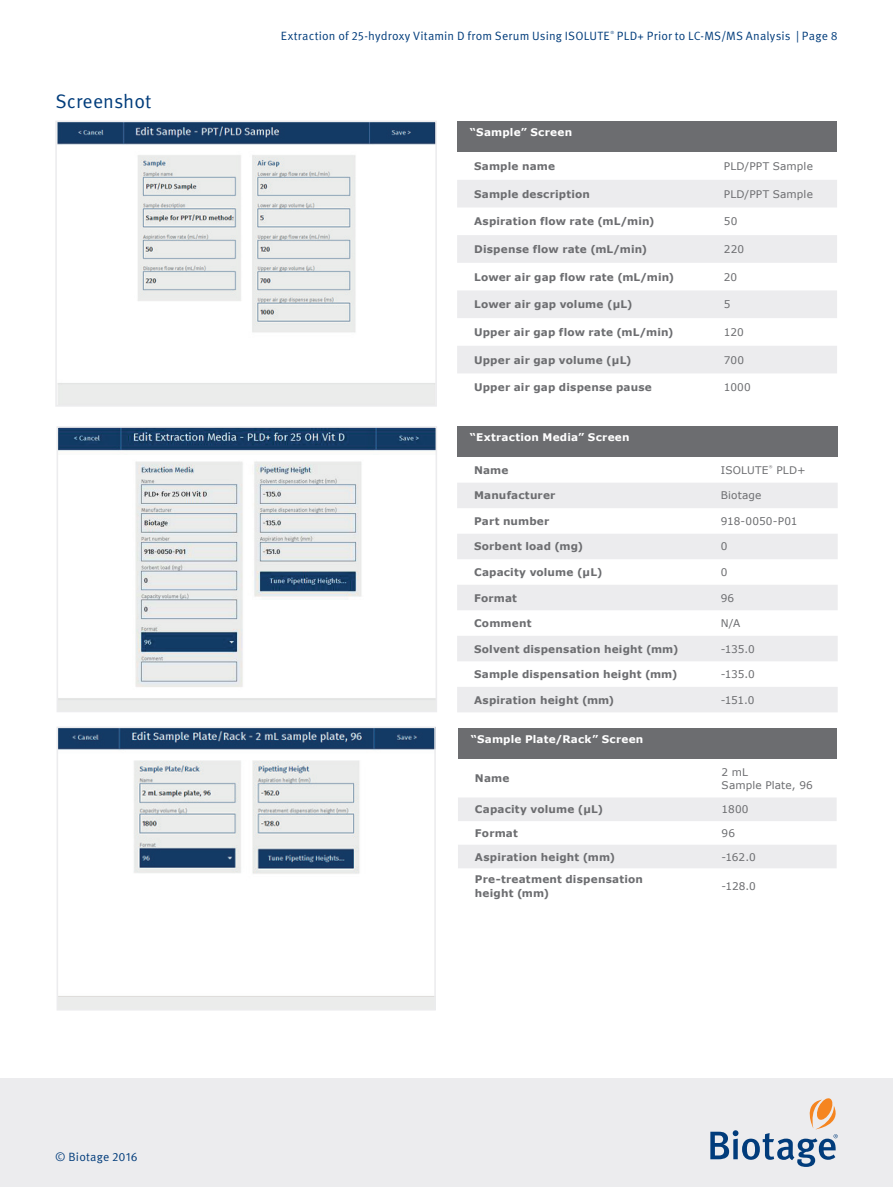
<style>
.page{position:relative;width:893px;height:1187px;background:#fff}
.page>*{position:absolute;margin:0;border:0;box-sizing:border-box;transform-origin:0 0}
.t1{font:19.5px "Meta OT Norm";letter-spacing:.005em;color:#013c7b}
.t2{font:12px "Meta OT Norm";letter-spacing:.015em;color:#013c7b}
.t3{font:700 10.5px/13.5px "Verdana";letter-spacing:.015em;color:#6c6d70}
.t4{font:10.5px/13.5px "Verdana";letter-spacing:.015em;color:#6c6d70}
.t5{font:700 10.5px "Verdana";letter-spacing:.025em;color:#fff}
.t6{font:4.35px "Meta OT Norm";color:#013c7b}
.t7{font:3.75px "Verdana";color:#6c6d70}
</style>
<div class="page">
<div style="left:0;top:1078px;width:893px;height:108px;background:#ececee"></div>
<svg style="left:710px;top:1098px;width:128px;height:68px"></svg>
<img style="left:58px;top:124px;width:376px;height:279px">
<div style="left:55px;top:121px;width:382px;height:285px;border:2px solid #ececee"></div>
<img style="left:60px;top:429px;width:374px;height:280px">
<div style="left:57px;top:426px;width:380px;height:286px;border:2px solid #ececee"></div>
<img style="left:60px;top:729px;width:373px;height:278px">
<div style="left:57px;top:726px;width:379px;height:284px;border:2px solid #ececee"></div>
<div style="left:457px;top:122px;width:380px;height:30px;background:#6c6d70"></div>
<svg style="left:457px;top:180px;width:380px;height:193px;fill:#ececee"></svg>
<div style="left:457px;top:426px;width:381px;height:31px;background:#6c6d70"></div>
<svg style="left:457px;top:483px;width:381px;height:229px;fill:#ececee"></svg>
<div style="left:458px;top:728px;width:379px;height:31px;background:#6c6d70"></div>
<svg style="left:458px;top:798px;width:379px;height:70px"></svg>
<h1 class="t1" style="left:55px;top:90px;width:97px">Screenshot</h1>
<p class="t2" style="left:55px;top:1149px;width:84px">© Biotage 2016</p>
<p class="t2" style="left:281px;top:29px;width:330px">Extraction of 25-hydroxy Vitamin D from Serum Using ISOLUTE</p>
<p class="t6" style="left:610px;top:30px;width:5px">®</p>
<p class="t2" style="left:617px;top:29px;width:222px">PLD+ Prior to LC-MS/MS Analysis | Page 8</p>
<p class="t5" style="left:470px;top:125px;width:104px">“Sample” Screen</p>
<p class="t3" style="left:474px;top:159px;width:82px">Sample name</p>
<p class="t4" style="left:724px;top:160px;width:90px">PLD/PPT Sample</p>
<p class="t3" style="left:474px;top:187px;width:117px">Sample description</p>
<p class="t4" style="left:724px;top:187px;width:90px">PLD/PPT Sample</p>
<p class="t3" style="left:474px;top:215px;width:182px">Aspiration flow rate (mL/min)</p>
<p class="t4" style="left:724px;top:215px;width:15px">50</p>
<p class="t3" style="left:474px;top:242px;width:175px">Dispense flow rate (mL/min)</p>
<p class="t4" style="left:724px;top:242px;width:22px">220</p>
<p class="t3" style="left:474px;top:270px;width:202px">Lower air gap flow rate (mL/min)</p>
<p class="t4" style="left:724px;top:270px;width:15px">20</p>
<p class="t3" style="left:474px;top:298px;width:160px">Lower air gap volume (µL)</p>
<p class="t4" style="left:724px;top:298px;width:8px">5</p>
<p class="t3" style="left:474px;top:325px;width:201px">Upper air gap flow rate (mL/min)</p>
<p class="t4" style="left:724px;top:325px;width:21px">120</p>
<p class="t3" style="left:474px;top:353px;width:159px">Upper air gap volume (µL)</p>
<p class="t4" style="left:724px;top:353px;width:22px">700</p>
<p class="t3" style="left:474px;top:381px;width:179px">Upper air gap dispense pause</p>
<p class="t4" style="left:724px;top:381px;width:28px">1000</p>
<p class="t5" style="left:470px;top:430px;width:161px">“Extraction Media” Screen</p>
<p class="t3" style="left:474px;top:463px;width:36px">Name</p>
<p class="t4" style="left:721px;top:463px;width:49px">ISOLUTE</p>
<p class="t7" style="left:769px;top:464px;width:5px">®</p>
<p class="t4" style="left:776px;top:463px;width:31px">PLD+</p>
<p class="t3" style="left:474px;top:489px;width:83px">Manufacturer</p>
<p class="t4" style="left:721px;top:489px;width:42px">Biotage</p>
<p class="t3" style="left:474px;top:514px;width:77px">Part number</p>
<p class="t4" style="left:721px;top:514px;width:78px">918-0050-P01</p>
<p class="t3" style="left:474px;top:540px;width:111px">Sorbent load (mg)</p>
<p class="t4" style="left:721px;top:540px;width:8px">0</p>
<p class="t3" style="left:474px;top:565px;width:130px">Capacity volume (µL)</p>
<p class="t4" style="left:721px;top:565px;width:8px">0</p>
<p class="t3" style="left:474px;top:591px;width:44px">Format</p>
<p class="t4" style="left:721px;top:591px;width:15px">96</p>
<p class="t3" style="left:474px;top:616px;width:59px">Comment</p>
<p class="t4" style="left:721px;top:616px;width:21px">N/A</p>
<p class="t3" style="left:474px;top:642px;width:206px">Solvent dispensation height (mm)</p>
<p class="t4" style="left:721px;top:642px;width:36px">-135.0</p>
<p class="t3" style="left:474px;top:667px;width:205px">Sample dispensation height (mm)</p>
<p class="t4" style="left:721px;top:667px;width:36px">-135.0</p>
<p class="t3" style="left:474px;top:693px;width:142px">Aspiration height (mm)</p>
<p class="t4" style="left:721px;top:693px;width:35px">-151.0</p>
<p class="t5" style="left:471px;top:732px;width:174px">“Sample Plate/Rack” Screen</p>
<p class="t3" style="left:475px;top:771px;width:36px">Name</p>
<p class="t4" style="left:722px;top:765px;width:93px">2 mL<br>Sample Plate, 96</p>
<p class="t3" style="left:475px;top:802px;width:130px">Capacity volume (µL)</p>
<p class="t4" style="left:722px;top:802px;width:28px">1800</p>
<p class="t3" style="left:475px;top:826px;width:44px">Format</p>
<p class="t4" style="left:722px;top:826px;width:15px">96</p>
<p class="t3" style="left:475px;top:850px;width:142px">Aspiration height (mm)</p>
<p class="t4" style="left:722px;top:850px;width:36px">-162.0</p>
<p class="t3" style="left:475px;top:872px;width:170px">Pre-treatment dispensation height (mm)</p>
<p class="t4" style="left:722px;top:879px;width:36px">-128.0</p>
</div>
